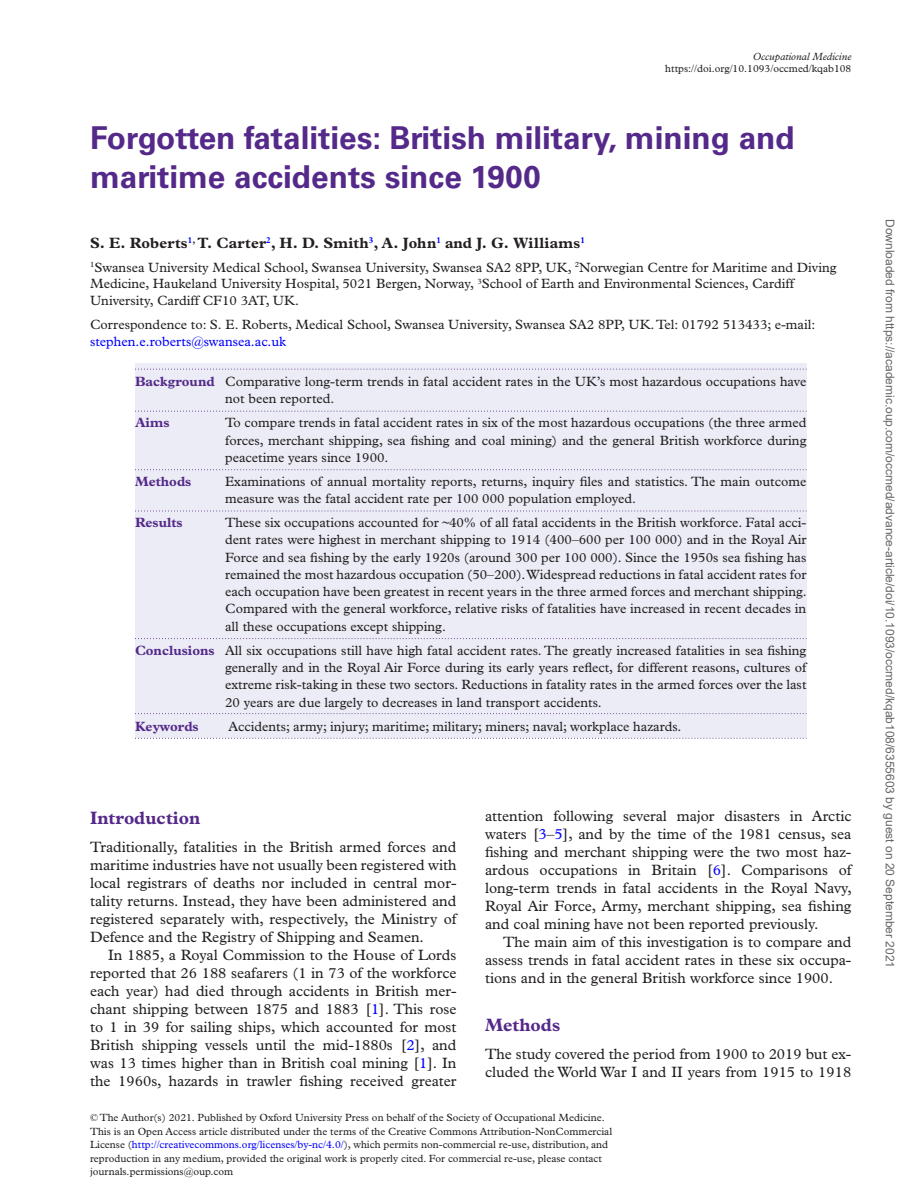
<style>
.page{position:relative;width:919px;height:1187px;background:#fff}
.page>*{position:absolute;margin:0;border:0;box-sizing:border-box;transform-origin:0 0}
.t1{font:700 31.5px/39px "Univers LT Std";color:#542989}
.t2{font:700 18px "Plantin Std";color:#542989}
.t3{font:15px/18px "Plantin Std";color:#231f20;text-align:justify}
.t4{font:700 15px "Plantin Std";letter-spacing:.015em;color:#231f20}
.t5{font:13.5px/17.2px "Plantin Std";color:#231f20}
.t6{font:13.5px "Plantin Std";color:#00f}
.t7{font:700 13.5px "Plantin Std";color:#542989}
.t8{font:12px "Arial";color:#666}
.t9{font:10.5px/13.5px "Plantin Std";color:#231f20}
.t10{font:italic 10.5px "Plantin Std";color:#231f20}
.s1{font-weight:700;color:#542989}
.s2{color:#00f}
</style>
<div class="page">
<div style="left:135px;top:363px;width:671px;height:50px;background:#ebecf5"></div>
<svg style="left:135px;top:369px;width:671px;height:1px"></svg>
<div style="left:135px;top:410px;width:671px;height:62px;background:#ebecf5"></div>
<svg style="left:135px;top:411px;width:671px;height:1px"></svg>
<div style="left:135px;top:468px;width:671px;height:45px;background:#ebecf5"></div>
<svg style="left:135px;top:469px;width:671px;height:1px"></svg>
<div style="left:135px;top:510px;width:671px;height:130px;background:#ebecf5"></div>
<svg style="left:135px;top:510px;width:671px;height:1px"></svg>
<div style="left:135px;top:637px;width:671px;height:79px;background:#ebecf5"></div>
<svg style="left:135px;top:638px;width:671px;height:1px"></svg>
<div style="left:135px;top:713px;width:671px;height:25px;background:#ebecf5"></div>
<svg style="left:135px;top:713px;width:671px;height:1px"></svg>
<svg style="left:135px;top:738px;width:671px;height:1px"></svg>
<p class="t10" style="left:752px;top:50px;width:100px">Occupational Medicine</p>
<p class="t9" style="left:665px;top:62px;width:188px">https://doi.org/10.1093/occmed/kqab108</p>
<h1 class="t1" style="left:90px;top:118px;width:706px">Forgotten fatalities: British military, mining and maritime accidents since 1900</h1>
<p class="t4" style="left:90px;top:234px;width:496px">S. E. Roberts<sup>1</sup><sup>,</sup> T. Carter<sup>2</sup>, H. D. Smith<sup>3</sup>, A. John<sup>1</sup> and J. G. Williams<sup>1</sup></p>
<p class="t5" style="left:90px;top:259px;width:748px;line-height:16.5px"><sup>1</sup>Swansea University Medical School, Swansea University, Swansea SA2 8PP, UK, <sup>2</sup>Norwegian Centre for Maritime and Diving<br>Medicine, Haukeland University Hospital, 5021 Bergen, Norway, <sup>3</sup>School of Earth and Environmental Sciences, Cardiff<br>University, Cardiff CF10 3AT, UK.</p>
<p class="t5" style="left:90px;top:316px;width:726px">Correspondence to: S. E. Roberts, Medical School, Swansea University, Swansea SA2 8PP, UK. Tel: 01792 513433; e-mail:</p>
<p class="t6" style="left:90px;top:333px;width:197px">stephen.e.roberts@swansea.ac.uk</p>
<p class="t5" style="left:225px;top:373px;width:582px;text-indent:-90px"><span class="s1">Background</span> Comparative long-term trends in fatal accident rates in the UK’s most hazardous occupations have not been reported.</p>
<p class="t7" style="left:135px;top:414px;width:36px">Aims</p>
<p class="t5" style="left:225px;top:414px;width:582px;text-align:justify">To compare trends in fatal accident rates in six of the most hazardous occupations (the three armed forces, merchant shipping, sea fishing and coal mining) and the general British workforce during peacetime years since 1900.</p>
<p class="t7" style="left:135px;top:473px;width:58px">Methods</p>
<p class="t5" style="left:225px;top:473px;width:582px">Examinations of annual mortality reports, returns, inquiry files and statistics. The main outcome measure was the fatal accident rate per 100 000 population employed.</p>
<p class="t7" style="left:135px;top:514px;width:49px">Results</p>
<p class="t5" style="left:225px;top:514px;width:583px;text-align:justify">These six occupations accounted for ~40% of all fatal accidents in the British workforce. Fatal acci&shy;dent rates were highest in merchant shipping to 1914 (400–600 per 100 000) and in the Royal Air Force and sea fishing by the early 1920s (around 300 per 100 000). Since the 1950s sea fishing has remained the most hazardous occupation (50–200). Widespread reductions in fatal accident rates for each occupation have been greatest in recent years in the three armed forces and merchant shipping.<br>Compared with the general workforce, relative risks of fatalities have increased in recent decades in all these occupations except shipping.</p>
<p class="t5" style="left:225px;top:641px;width:582px;text-align:justify;text-indent:-90px"><span class="s1">Conclusions</span> All six occupations still have high fatal accident rates. The greatly increased fatalities in sea fishing generally and in the Royal Air Force during its early years reflect, for different reasons, cultures of extreme risk-taking in these two sectors. Reductions in fatality rates in the armed forces over the last 20 years are due largely to decreases in land transport accidents.</p>
<p class="t7" style="left:135px;top:717px;width:65px">Keywords</p>
<p class="t5" style="left:228px;top:717px;width:454px">Accidents; army; injury; maritime; military; miners; naval; workplace hazards.</p>
<h2 class="t2" style="left:90px;top:806px;width:112px">Introduction</h2>
<p class="t3" style="left:90px;top:838px;width:368px">Traditionally, fatalities in the British armed forces and maritime industries have not usually been registered with local registrars of deaths nor included in central mor&shy;tality returns. Instead, they have been administered and registered separately with, respectively, the Ministry of Defence and the Registry of Shipping and Seamen.</p>
<p class="t3" style="left:90px;top:946px;width:368px;text-indent:18px">In 1885, a Royal Commission to the House of Lords reported that 26 188 seafarers (1 in 73 of the workforce each year) had died through accidents in British mer&shy;chant shipping between 1875 and 1883 [<span class="s2">1</span>]. This rose to 1 in 39 for sailing ships, which accounted for most British shipping vessels until the mid-1880s [<span class="s2">2</span>], and was 13 times higher than in British coal mining [<span class="s2">1</span>]. In the 1960s, hazards in trawler fishing received greater</p>
<p class="t3" style="left:485px;top:806px;width:368px">attention following several major disasters in Arctic waters [<span class="s2">3</span>–<span class="s2">5</span>], and by the time of the 1981 census, sea fishing and merchant shipping were the two most haz&shy;ardous occupations in Britain [<span class="s2">6</span>]. Comparisons of long-term trends in fatal accidents in the Royal Navy, Royal Air Force, Army, merchant shipping, sea fishing and coal mining have not been reported previously.</p>
<p class="t3" style="left:485px;top:932px;width:368px;text-indent:18px">The main aim of this investigation is to compare and assess trends in fatal accident rates in these six occupa&shy;tions and in the general British workforce since 1900.</p>
<h2 class="t2" style="left:485px;top:1013px;width:77px">Methods</h2>
<p class="t3" style="left:485px;top:1045px;width:368px">The study covered the period from 1900 to 2019 but ex&shy;cluded the World War I and II years from 1915 to 1918</p>
<p class="t9" style="left:90px;top:1110px;width:516px">© The Author(s) 2021. Published by Oxford University Press on behalf of the Society of Occupational Medicine.</p>
<p class="t9" style="left:90px;top:1124px;width:523px">This is an Open Access article distributed under the terms of the Creative Commons Attribution-NonCommercial License (<span class="s2">http://creativecommons.org/licenses/by-nc/4.0/</span>), which permits non-commercial re-use, distribution, and reproduction in any medium, provided the original work is properly cited. For commercial re-use, please contact journals.permissions@oup.com</p>
<p class="t8" style="left:894px;top:219px;width:750px;rotate:90deg">Downloaded from https://academic.oup.com/occmed/advance-article/doi/10.1093/occmed/kqab108/6355603 by guest on 20 September 2021</p>
</div>
